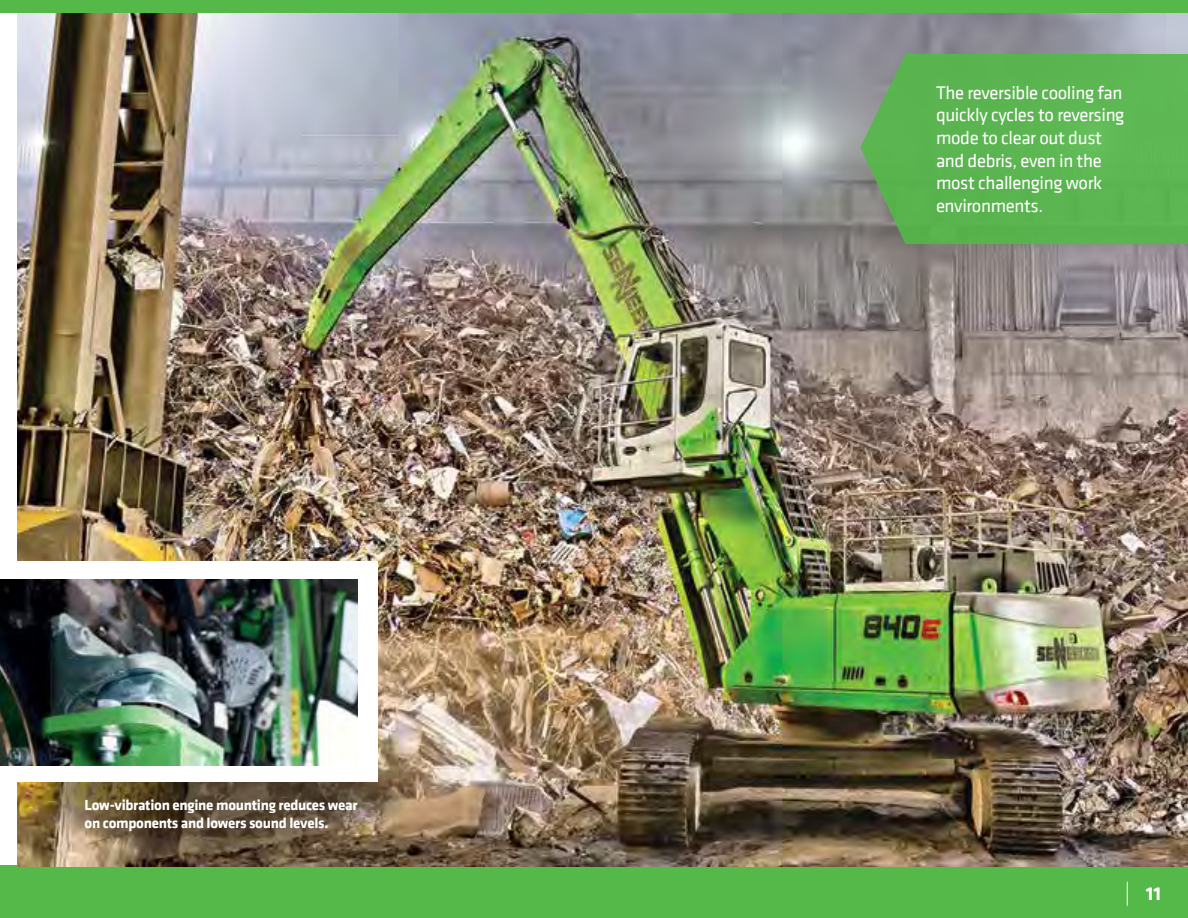
<style>
.page{position:relative;width:1188px;height:918px;background:#fff}
.page>*{position:absolute;margin:0;border:0;box-sizing:border-box;transform-origin:0 0}
.t1{font:700 19.5px "Klavika";color:#fff}
.t2{font:18.75px/22.5px "Klavika";letter-spacing:-.02em;color:#fff}
.t3{font:700 15px/18px "Klavika";letter-spacing:-.02em;color:#fff}
</style>
<div class="page">
<div style="left:0;top:865px;width:1188px;height:53px;background:#54b948"></div>
<svg style="left:1127px;top:882px;width:1px;height:24px"></svg>
<img style="left:17px;top:13px;width:1171px;height:853px">
<svg style="left:17px;top:719px;width:404px;height:147px;background:#6d5a3f"></svg>
<div style="left:0;top:562px;width:378px;height:220px;background:#fff"></div>
<img style="left:0;top:580px;width:358px;height:186px">
<svg style="left:860px;top:54px;width:328px;height:190px;background:#5eb254"></svg>
<div style="left:0;top:0;width:1188px;height:13px;background:#54b948"></div>
<p class="t3" style="left:85px;top:796px;width:274px">Low-vibration engine mounting reduces wear on components and lowers sound levels.</p>
<p class="t2" style="left:936px;top:81px;width:190px">The reversible cooling fan quickly cycles to reversing mode to clear out dust and debris, even in the most challenging work environments.</p>
<p class="t1" style="left:1146px;top:879px;width:17px">11</p>
</div>
